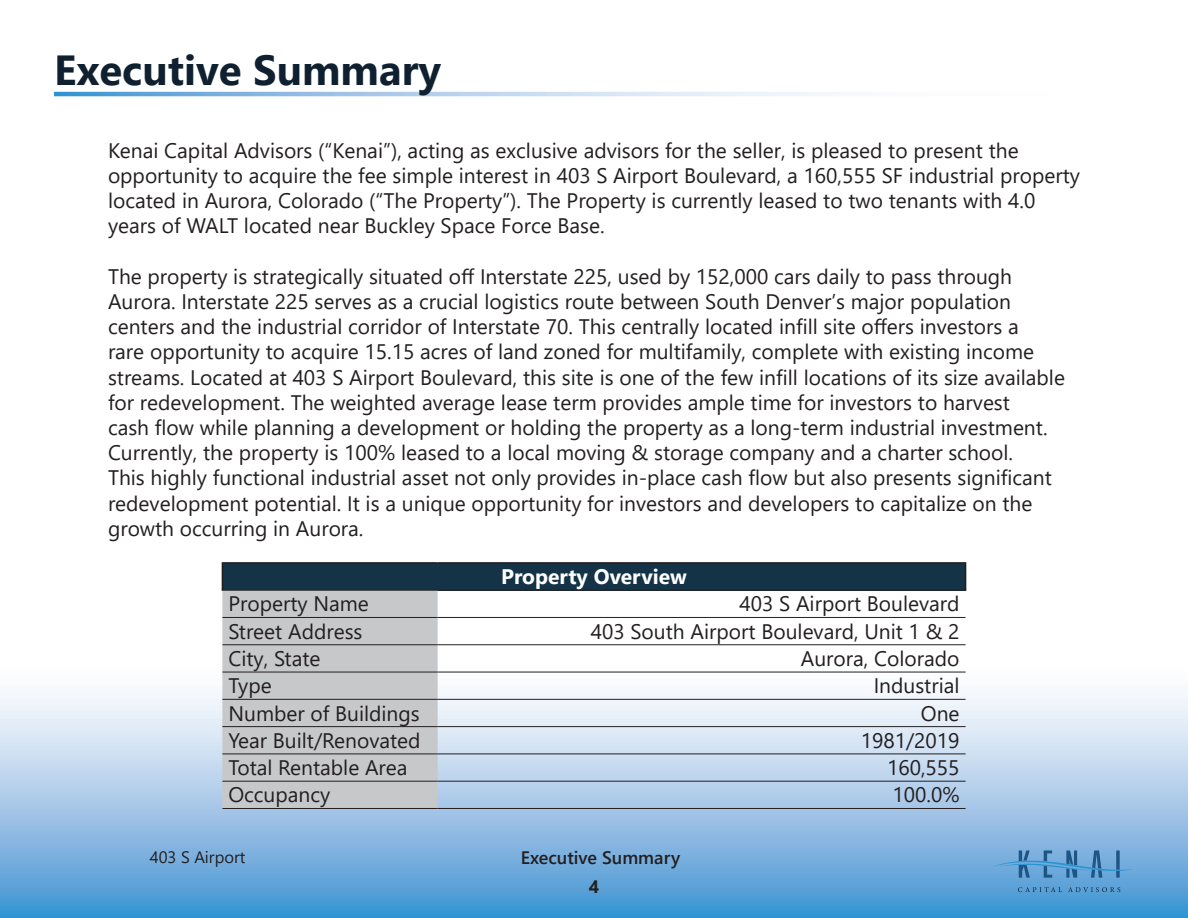
<style>
.page{position:relative;width:1188px;height:918px;background:#fff}
.page>*{position:absolute;margin:0;border:0;box-sizing:border-box;transform-origin:0 0}
.t1{font:700 42px "Myanmar Text";color:#0f2130}
.t2{font:21px/25.2px "Segoe UI";color:#231f20}
.t3{font:700 21px "Segoe UI";color:#fff}
.t4{font:600 18px "Segoe UI";color:#231f20}
.t5{font:700 18px "Segoe UI";color:#231f20}
.t6{font:16.5px "Segoe UI";color:#231f20}
</style>
<div class="page">
<svg style="left:0;top:671px;width:1188px;height:247px;background:#a3c8e7"></svg>
<svg style="left:1018px;top:887px;width:44px;height:5px"></svg>
<svg style="left:1068px;top:887px;width:52px;height:5px"></svg>
<svg style="left:991px;top:850px;width:143px;height:28px;background:#5f9bcc"></svg>
<svg style="left:54px;top:92px;width:788px;height:4px;background:#accdea"></svg>
<div style="left:222px;top:563px;width:744px;height:27px;background:#143347"></div>
<div style="left:222px;top:591px;width:216px;height:217px;background:#c7c8ca"></div>
<hr style="left:222px;top:562px;width:216px;height:2px;background:#231f20">
<svg style="left:222px;top:564px;width:1px;height:26px"></svg>
<hr style="left:438px;top:562px;width:528px;height:2px;background:#231f20">
<svg style="left:965px;top:564px;width:1px;height:26px"></svg>
<hr style="left:222px;top:590px;width:216px;height:1px;background:#231f20">
<hr style="left:438px;top:590px;width:528px;height:1px;background:#231f20">
<hr style="left:222px;top:617px;width:216px;height:1px;background:#231f20">
<hr style="left:438px;top:617px;width:528px;height:1px;background:#231f20">
<hr style="left:222px;top:645px;width:216px;height:1px;background:#231f20">
<hr style="left:438px;top:645px;width:528px;height:1px;background:#231f20">
<hr style="left:222px;top:672px;width:216px;height:1px;background:#231f20">
<hr style="left:438px;top:672px;width:528px;height:1px;background:#231f20">
<hr style="left:222px;top:699px;width:216px;height:1px;background:#231f20">
<hr style="left:438px;top:699px;width:528px;height:1px;background:#231f20">
<hr style="left:222px;top:726px;width:216px;height:1px;background:#231f20">
<hr style="left:438px;top:726px;width:528px;height:1px;background:#231f20">
<hr style="left:222px;top:754px;width:216px;height:1px;background:#231f20">
<hr style="left:438px;top:754px;width:528px;height:1px;background:#231f20">
<hr style="left:222px;top:781px;width:216px;height:1px;background:#231f20">
<hr style="left:438px;top:781px;width:528px;height:1px;background:#231f20">
<hr style="left:222px;top:808px;width:216px;height:1px;background:#231f20">
<hr style="left:438px;top:808px;width:528px;height:1px;background:#231f20">
<p class="t1" style="left:54px;top:46px;width:388px">Executive Summary</p>
<p class="t2" style="left:108px;top:136px;width:973px">Kenai Capital Advisors (“Kenai”), acting as exclusive advisors for the seller, is pleased to present the opportunity to acquire the fee simple interest in 403 S Airport Boulevard, a 160,555 SF industrial property located in Aurora, Colorado (“The Property”). The Property is currently leased to two tenants with 4.0 years of WALT located near Buckley Space Force Base.</p>
<p class="t2" style="left:108px;top:262px;width:958px">The property is strategically situated off Interstate 225, used by 152,000 cars daily to pass through Aurora. Interstate 225 serves as a crucial logistics route between South Denver’s major population centers and the industrial corridor of Interstate 70. This centrally located infill site offers investors a<br>rare opportunity to acquire 15.15 acres of land zoned for multifamily, complete with existing income streams. Located at 403 S Airport Boulevard, this site is one of the few infill locations of its size available for redevelopment. The weighted average lease term provides ample time for investors to harvest<br>cash flow while planning a development or holding the property as a long-term industrial investment.<br>Currently, the property is 100% leased to a local moving &amp; storage company and a charter school.<br>This highly functional industrial asset not only provides in-place cash flow but also presents significant redevelopment potential. It is a unique opportunity for investors and developers to capitalize on the growth occurring in Aurora.</p>
<p class="t3" style="left:501px;top:557px;width:187px">Property Overview</p>
<p class="t2" style="left:228px;top:590px;width:142px">Property Name</p>
<p class="t2" style="left:740px;top:590px;width:222px">403 S Airport Boulevard</p>
<p class="t2" style="left:228px;top:617px;width:136px">Street Address</p>
<p class="t2" style="left:591px;top:617px;width:370px">403 South Airport Boulevard, Unit 1 &amp; 2</p>
<p class="t2" style="left:228px;top:644px;width:94px">City, State</p>
<p class="t2" style="left:801px;top:644px;width:160px">Aurora, Colorado</p>
<p class="t2" style="left:228px;top:671px;width:45px">Type</p>
<p class="t2" style="left:874px;top:671px;width:87px">Industrial</p>
<p class="t2" style="left:228px;top:699px;width:193px">Number of Buildings</p>
<p class="t2" style="left:921px;top:699px;width:40px">One</p>
<p class="t2" style="left:228px;top:726px;width:194px">Year Built/Renovated</p>
<p class="t2" style="left:861px;top:726px;width:100px">1981/2019</p>
<p class="t2" style="left:228px;top:753px;width:181px">Total Rentable Area</p>
<p class="t2" style="left:887px;top:753px;width:74px">160,555</p>
<p class="t2" style="left:228px;top:781px;width:103px">Occupancy</p>
<p class="t2" style="left:893px;top:781px;width:69px">100.0%</p>
<p class="t6" style="left:150px;top:841px;width:97px">403 S Airport</p>
<p class="t4" style="left:521px;top:840px;width:161px">Executive Summary</p>
<p class="t5" style="left:589px;top:869px;width:12px">4</p>
</div>
